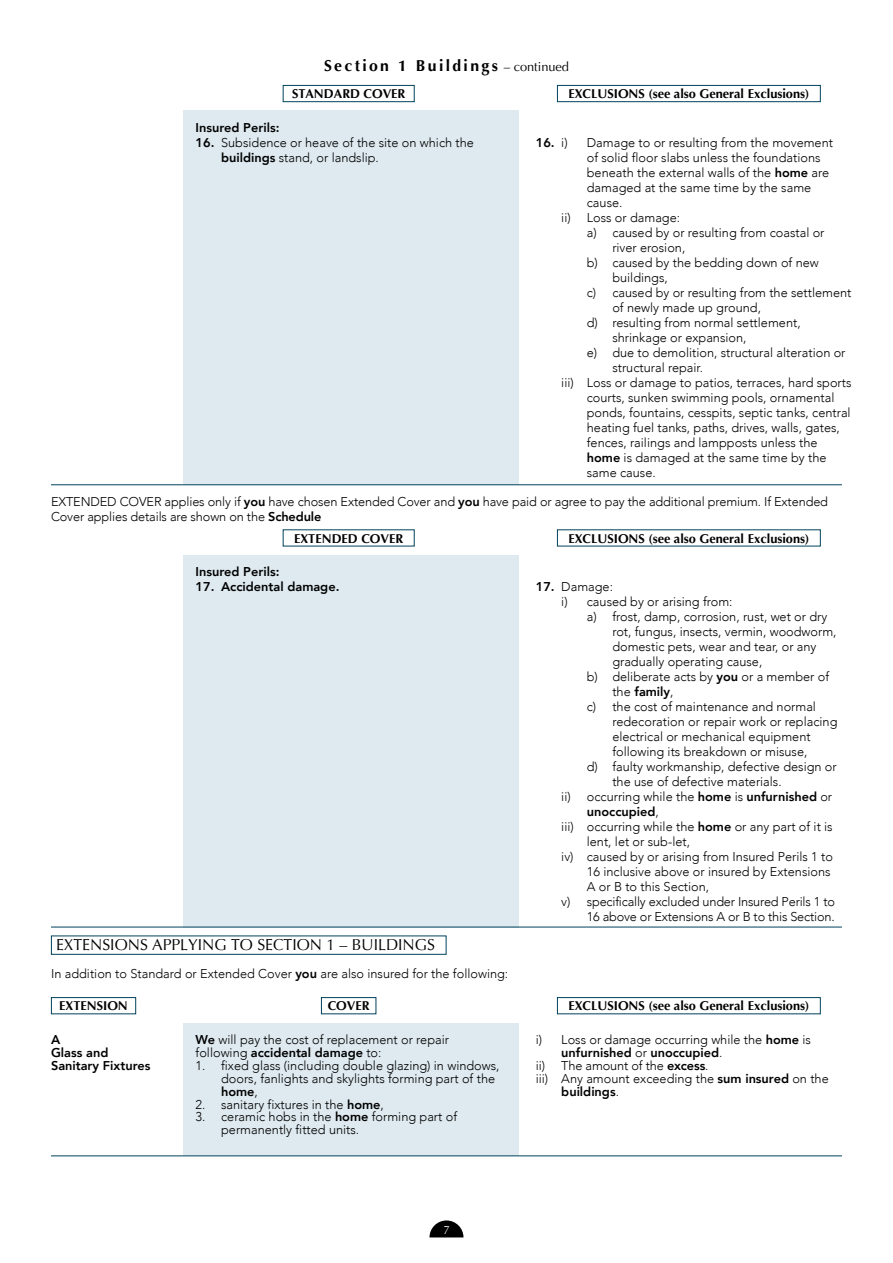
<style>
.page{position:relative;width:893px;height:1263px;background:#fff}
.page>*{position:absolute;margin:0;border:0;box-sizing:border-box;transform-origin:0 0}
.t1{font:15.75px "Optima";color:#000}
.t2{font:700 15.75px "Optima";letter-spacing:.15em;color:#000}
.t3{font:300 12.75px/12.9px "Avenir";color:#000}
.t4{font:700 12.75px "Optima";color:#000}
.t5{font:800 12.75px/12.9px "Avenir";color:#000}
.t6{font:12px "Optima";color:#fff;scale:.9 1}
.s1{font-weight:400;font-size:12.75px}
.s2{font-weight:800}
.s3{font-weight:300}
</style>
<div class="page">
<svg style="left:429px;top:1220px;width:34px;height:17px"></svg>
<div style="left:183px;top:1023px;width:336px;height:132px;background:#deeaf0"></div>
<div style="left:183px;top:111px;width:336px;height:374px;background:#deeaf0"></div>
<div style="left:183px;top:555px;width:336px;height:372px;background:#deeaf0"></div>
<div style="left:51px;top:997px;width:85px;height:17px;border:1px solid #00425c"></div>
<div style="left:557px;top:85px;width:264px;height:17px;border:1px solid #00425c"></div>
<div style="left:557px;top:997px;width:264px;height:17px;border:1px solid #00425c"></div>
<hr style="left:51px;top:484px;width:791px;height:1px;background:#00425c">
<hr style="left:51px;top:927px;width:791px;height:1px;background:#00425c">
<hr style="left:51px;top:1155px;width:791px;height:1px;background:#00425c">
<div style="left:51px;top:935px;width:395px;height:20px;border:1px solid #00425c"></div>
<div style="left:283px;top:85px;width:132px;height:17px;border:1px solid #00425c"></div>
<div style="left:321px;top:997px;width:55px;height:17px;border:1px solid #00425c"></div>
<p class="t2" style="left:324px;top:57px;width:246px">Section 1 Buildings <span class="s1">– continued</span></p>
<p class="t4" style="left:292px;top:87px;width:115px">STANDARD COVER</p>
<p class="t4" style="left:568px;top:87px;width:242px">EXCLUSIONS (see also General Exclusions)</p>
<p class="t5" style="left:196px;top:121px;width:85px">Insured Perils:</p>
<p class="t3" style="left:221px;top:135px;width:254px;line-height:15px;text-indent:-26px"><span class="s2">16.</span> Subsidence or heave of the site on which the <span class="s2">buildings</span> stand, or landslip.</p>
<p class="t5" style="left:536px;top:136px;width:33px">16. <span class="s3">i)</span></p>
<p class="t3" style="left:587px;top:136px;width:248px">Damage to or resulting from the movement</p>
<p class="t3" style="left:587px;top:151px;width:235px">of solid floor slabs unless the foundations</p>
<p class="t3" style="left:587px;top:166px;width:244px">beneath the external walls of the <span class="s2">home</span> are</p>
<p class="t3" style="left:587px;top:181px;width:226px">damaged at the same time by the same</p>
<p class="t3" style="left:587px;top:196px;width:37px">cause.</p>
<p class="t3" style="left:561px;top:211px;width:120px">ii) Loss or damage:</p>
<p class="t3" style="left:587px;top:226px;width:239px">a) caused by or resulting from coastal or</p>
<p class="t3" style="left:612px;top:241px;width:75px">river erosion,</p>
<p class="t3" style="left:587px;top:256px;width:234px">b) caused by the bedding down of new</p>
<p class="t3" style="left:612px;top:271px;width:57px">buildings,</p>
<p class="t3" style="left:587px;top:286px;width:266px">c) caused by or resulting from the settlement</p>
<p class="t3" style="left:612px;top:301px;width:150px">of newly made up ground,</p>
<p class="t3" style="left:587px;top:316px;width:215px">d) resulting from normal settlement,</p>
<p class="t3" style="left:612px;top:331px;width:136px">shrinkage or expansion,</p>
<p class="t3" style="left:587px;top:346px;width:260px">e) due to demolition, structural alteration or</p>
<p class="t3" style="left:612px;top:361px;width:92px">structural repair.</p>
<p class="t3" style="left:561px;top:376px;width:292px">iii) Loss or damage to patios, terraces, hard sports</p>
<p class="t3" style="left:587px;top:391px;width:249px">courts, sunken swimming pools, ornamental</p>
<p class="t3" style="left:587px;top:406px;width:265px">ponds, fountains, cesspits, septic tanks, central</p>
<p class="t3" style="left:587px;top:421px;width:255px">heating fuel tanks, paths, drives, walls, gates,</p>
<p class="t3" style="left:587px;top:436px;width:232px">fences, railings and lampposts unless the</p>
<p class="t3" style="left:587px;top:451px;width:241px"><span class="s2">home</span> is damaged at the same time by the</p>
<p class="t3" style="left:587px;top:466px;width:70px">same cause.</p>
<p class="t3" style="left:51px;top:494px;width:778px;line-height:15px">EXTENDED COVER applies only if <span class="s2">you</span> have chosen Extended Cover and <span class="s2">you</span> have paid or agree to pay the additional premium. If Extended<br>Cover applies details are shown on the <span class="s2">Schedule</span></p>
<p class="t4" style="left:294px;top:531px;width:111px">EXTENDED COVER</p>
<p class="t5" style="left:196px;top:565px;width:85px">Insured Perils:</p>
<p class="t5" style="left:196px;top:580px;width:145px">17. Accidental damage.</p>
<p class="t1" style="left:56px;top:935px;width:380px">EXTENSIONS APPLYING TO SECTION 1 – BUILDINGS</p>
<p class="t3" style="left:51px;top:967px;width:459px">In addition to Standard or Extended Cover <span class="s2">you</span> are also insured for the following:</p>
<p class="t4" style="left:59px;top:999px;width:70px">EXTENSION</p>
<p class="t4" style="left:328px;top:998px;width:43px">COVER</p>
<p class="t4" style="left:568px;top:531px;width:242px">EXCLUSIONS (see also General Exclusions)</p>
<p class="t3" style="left:536px;top:580px;width:79px"><span class="s2">17.</span> Damage:</p>
<p class="t3" style="left:561px;top:595px;width:173px">i) caused by or arising from:</p>
<p class="t3" style="left:587px;top:610px;width:242px">a) frost, damp, corrosion, rust, wet or dry</p>
<p class="t3" style="left:612px;top:625px;width:226px">rot, fungus, insects, vermin, woodworm,</p>
<p class="t3" style="left:612px;top:640px;width:206px">domestic pets, wear and tear, or any</p>
<p class="t3" style="left:612px;top:655px;width:152px">gradually operating cause,</p>
<p class="t3" style="left:587px;top:670px;width:244px">b) deliberate acts by <span class="s2">you</span> or a member of</p>
<p class="t5" style="left:612px;top:685px;width:63px"><span class="s3">the</span> family<span class="s3">,</span></p>
<p class="t3" style="left:587px;top:700px;width:231px">c) the cost of maintenance and normal</p>
<p class="t3" style="left:612px;top:715px;width:227px">redecoration or repair work or replacing</p>
<p class="t3" style="left:612px;top:730px;width:200px">electrical or mechanical equipment</p>
<p class="t3" style="left:612px;top:745px;width:197px">following its breakdown or misuse,</p>
<p class="t3" style="left:587px;top:760px;width:251px">d) faulty workmanship, defective design or</p>
<p class="t3" style="left:612px;top:775px;width:171px">the use of defective materials.</p>
<p class="t3" style="left:561px;top:790px;width:272px">ii) occurring while the <span class="s2">home</span> is <span class="s2">unfurnished</span> or</p>
<p class="t5" style="left:587px;top:805px;width:74px">unoccupied<span class="s3">,</span></p>
<p class="t3" style="left:561px;top:820px;width:273px">iii) occurring while the <span class="s2">home</span> or any part of it is</p>
<p class="t3" style="left:587px;top:835px;width:105px">lent, let or sub-let,</p>
<p class="t3" style="left:561px;top:850px;width:273px">iv) caused by or arising from Insured Perils 1 to</p>
<p class="t3" style="left:587px;top:865px;width:245px">16 inclusive above or insured by Extensions</p>
<p class="t3" style="left:587px;top:880px;width:124px">A or B to this Section,</p>
<p class="t3" style="left:561px;top:895px;width:275px">v) specifically excluded under Insured Perils 1 to</p>
<p class="t3" style="left:587px;top:910px;width:249px">16 above or Extensions A or B to this Section.</p>
<p class="t4" style="left:568px;top:999px;width:242px">EXCLUSIONS (see also General Exclusions)</p>
<p class="t3" style="left:196px;top:1033px;width:255px"><span class="s2">We</span> will pay the cost of replacement or repair following <span class="s2">accidental damage</span> to:</p>
<p class="t3" style="left:221px;top:1059px;width:280px;text-indent:-26px">1. fixed glass (including double glazing) in windows, doors, fanlights and skylights forming part of the <span class="s2">home</span>,</p>
<p class="t3" style="left:196px;top:1098px;width:190px">2. sanitary fixtures in the <span class="s2">home</span>,</p>
<p class="t3" style="left:221px;top:1110px;width:237px;text-indent:-26px">3. ceramic hobs in the <span class="s2">home</span> forming part of permanently fitted units.</p>
<p class="t5" style="left:51px;top:1033px;width:101px">A<br>Glass and<br>Sanitary Fixtures</p>
<p class="t3" style="left:536px;top:1033px;width:277px">i) Loss or damage occurring while the <span class="s2">home</span> is</p>
<p class="t5" style="left:561px;top:1046px;width:163px">unfurnished <span class="s3">or</span> unoccupied<span class="s3">.</span></p>
<p class="t3" style="left:536px;top:1059px;width:174px">ii) The amount of the <span class="s2">excess</span>.</p>
<p class="t3" style="left:536px;top:1072px;width:294px">iii) Any amount exceeding the <span class="s2">sum insured</span> on the</p>
<p class="t5" style="left:561px;top:1085px;width:59px">buildings<span class="s3">.</span></p>
<p class="t6" style="left:443px;top:1222px;width:8px">7</p>
</div>
